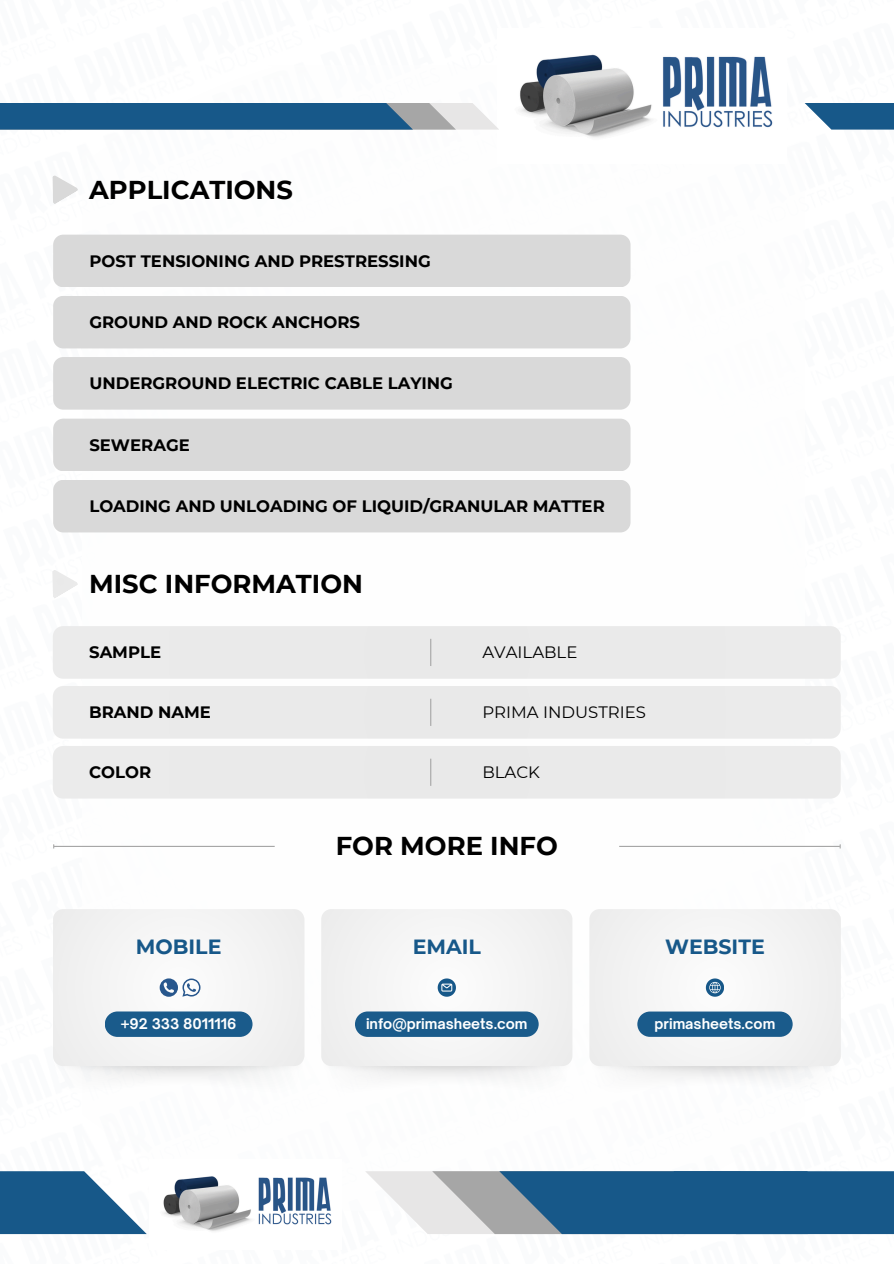
<style>
.page{position:relative;width:894px;height:1264px;background:#fff}
.page>*{position:absolute;margin:0;border:0;box-sizing:border-box;transform-origin:0 0}
.t1{font:700 25.8px "Montserrat";color:#000}
.t2{font:700 20.55px "Montserrat";color:#175889}
.t3{font:700 16.5px "Montserrat";color:#000}
.t4{font:16.5px "Montserrat";color:#000}
.t5{font:700 13.95px "Open Sauce One";color:#fff}
</style>
<div class="page">
<img style="left:885px;top:1233px;width:8px;height:2px">
<img style="left:751px;top:1233px;width:134px;height:2px">
<img style="left:822px;top:747px;width:19px;height:52px">
<img style="left:639px;top:1233px;width:108px;height:2px">
<img style="left:505px;top:1233px;width:134px;height:2px">
<img style="left:427px;top:1233px;width:74px;height:1px">
<img style="left:835px;top:627px;width:58px;height:42px">
<img style="left:0;top:1233px;width:12px;height:2px">
<img style="left:835px;top:910px;width:6px;height:111px">
<img style="left:12px;top:1233px;width:135px;height:2px">
<img style="left:163px;top:1176px;width:169px;height:55px">
<div style="left:53px;top:626px;width:787px;height:52px;background:#eaeaea;border-radius:10px"></div>
<svg style="left:430px;top:639px;width:1px;height:27px"></svg>
<div style="left:53px;top:235px;width:577px;height:52px;background:#d9d9d9;border-radius:10px"></div>
<div style="left:53px;top:296px;width:577px;height:52px;background:#d9d9d9;border-radius:10px"></div>
<div style="left:53px;top:418px;width:577px;height:53px;background:#d9d9d9;border-radius:10px"></div>
<div style="left:53px;top:357px;width:577px;height:52px;background:#d9d9d9;border-radius:10px"></div>
<div style="left:53px;top:480px;width:577px;height:52px;background:#d9d9d9;border-radius:10px"></div>
<div style="left:53px;top:746px;width:787px;height:52px;background:#eaeaea;border-radius:10px"></div>
<div style="left:53px;top:686px;width:787px;height:52px;background:#eaeaea;border-radius:10px"></div>
<svg style="left:430px;top:758px;width:1px;height:27px"></svg>
<svg style="left:430px;top:698px;width:1px;height:28px"></svg>
<svg style="left:366px;top:1171px;width:527px;height:62px;background:#507d9f"></svg>
<svg style="left:0;top:1171px;width:146px;height:62px"></svg>
<div style="left:53px;top:909px;width:251px;height:157px;background:#f3f3f3;border-radius:10px"></div>
<svg style="left:160px;top:978px;width:40px;height:18px"></svg>
<div style="left:105px;top:1011px;width:147px;height:25px;background:#1a5b8b;border-radius:13px"></div>
<div style="left:589px;top:909px;width:251px;height:157px;background:#f3f3f3;border-radius:10px"></div>
<svg style="left:637px;top:1011px;width:155px;height:25px;background:#256290"></svg>
<svg style="left:705px;top:978px;width:18px;height:18px"></svg>
<div style="left:321px;top:909px;width:251px;height:157px;background:#f3f3f3;border-radius:10px"></div>
<div style="left:355px;top:1011px;width:183px;height:25px;background:#1a5b8b;border-radius:13px"></div>
<svg style="left:437px;top:978px;width:18px;height:18px"></svg>
<hr style="left:54px;top:845px;width:220px;height:2px;background:#a6a6a6">
<hr style="left:619px;top:845px;width:220px;height:2px;background:#a6a6a6">
<img style="left:520px;top:54px;width:253px;height:84px">
<svg style="left:456px;top:103px;width:43px;height:27px"></svg>
<svg style="left:413px;top:103px;width:43px;height:27px"></svg>
<div style="left:0;top:103px;width:413px;height:27px;background:#175889"></div>
<svg style="left:804px;top:103px;width:89px;height:27px;fill:#175889"></svg>
<svg style="left:53px;top:175px;width:25px;height:29px"></svg>
<svg style="left:53px;top:570px;width:25px;height:28px"></svg>
<h1 class="t1" style="left:89px;top:174px;width:205px">APPLICATIONS</h1>
<p class="t3" style="left:89px;top:250px;width:343px">POST TENSIONING AND PRESTRESSING</p>
<p class="t3" style="left:89px;top:312px;width:272px">GROUND AND ROCK ANCHORS</p>
<p class="t3" style="left:89px;top:373px;width:365px">UNDERGROUND ELECTRIC CABLE LAYING</p>
<p class="t3" style="left:89px;top:434px;width:102px">SEWERAGE</p>
<p class="t3" style="left:89px;top:496px;width:516px">LOADING AND UNLOADING OF LIQUID/GRANULAR MATTER</p>
<h1 class="t1" style="left:89px;top:568px;width:275px">MISC INFORMATION</h1>
<p class="t3" style="left:89px;top:642px;width:73px">SAMPLE</p>
<p class="t4" style="left:482px;top:642px;width:96px">AVAILABLE</p>
<p class="t3" style="left:89px;top:702px;width:123px">BRAND NAME</p>
<p class="t3" style="left:89px;top:762px;width:63px">COLOR</p>
<p class="t4" style="left:482px;top:702px;width:165px">PRIMA INDUSTRIES</p>
<p class="t4" style="left:482px;top:762px;width:59px">BLACK</p>
<h1 class="t1" style="left:335px;top:830px;width:223px">FOR MORE INFO</h1>
<p class="t2" style="left:136px;top:933px;width:87px">MOBILE</p>
<p class="t5" style="left:121px;top:1015px;width:117px">+92 333 8011116</p>
<p class="t2" style="left:412px;top:934px;width:70px">EMAIL</p>
<p class="t5" style="left:366px;top:1015px;width:163px">info@primasheets.com</p>
<p class="t2" style="left:665px;top:934px;width:101px">WEBSITE</p>
<p class="t5" style="left:654px;top:1015px;width:122px">primasheets.com</p>
</div>
